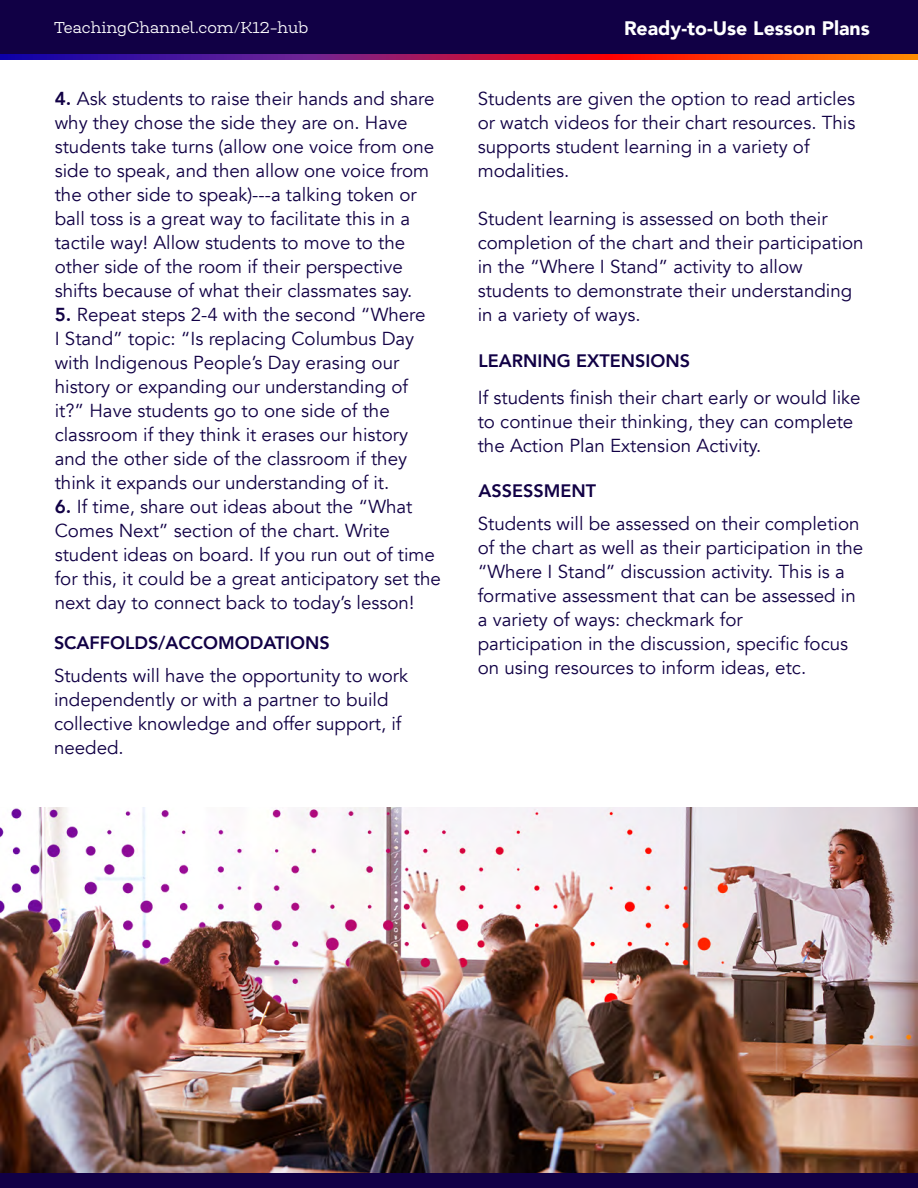
<style>
.page{position:relative;width:918px;height:1188px;background:#fff}
.page>*{position:absolute;margin:0;border:0;box-sizing:border-box;transform-origin:0 0}
.t1{font:900 19.5px "Avenir";color:#fff}
.t2{font:18.75px/24px "Avenir";color:#110045}
.t3{font:800 18px "Avenir";color:#110045}
.t4{font:15px "Queulat Alt";color:#fff}
.s1{font-weight:800}
</style>
<div class="page">
<div style="left:0;top:0;width:918px;height:54px;background:#110045"></div>
<svg style="left:0;top:54px;width:918px;height:6px;background:#a6234d"></svg>
<div style="left:0;top:1173px;width:918px;height:15px;background:#110045"></div>
<img style="left:0;top:807px;width:918px;height:366px">
<p class="t4" style="left:54px;top:17px;width:256px">TeachingChannel.com/K12-hub</p>
<p class="t1" style="left:624px;top:11px;width:247px">Ready-to-Use Lesson Plans</p>
<p class="t2" style="left:55px;top:87px;width:381px"><span class="s1">4.</span> Ask students to raise their hands and share why they chose the side they are on. Have students take turns (allow one voice from one side to speak, and then allow one voice from the other side to speak)---a talking token or ball toss is a great way to facilitate this in a tactile way! Allow students to move to the other side of the room if their perspective shifts because of what their classmates say.</p>
<p class="t2" style="left:55px;top:303px;width:372px"><span class="s1">5.</span> Repeat steps 2-4 with the second “Where I Stand” topic: “Is replacing Columbus Day with Indigenous People’s Day erasing our history or expanding our understanding of it?” Have students go to one side of the classroom if they think it erases our history and the other side of the classroom if they think it expands our understanding of it.</p>
<p class="t2" style="left:55px;top:495px;width:388px"><span class="s1">6.</span> If time, share out ideas about the “What Comes Next” section of the chart. Write student ideas on board. If you run out of time for this, it could be a great anticipatory set the next day to connect back to today’s lesson!</p>
<p class="t3" style="left:54px;top:629px;width:277px">SCAFFOLDS/ACCOMODATIONS</p>
<p class="t2" style="left:54px;top:664px;width:356px">Students will have the opportunity to work independently or with a partner to build collective knowledge and offer support, if needed.</p>
<p class="t2" style="left:478px;top:87px;width:379px">Students are given the option to read articles or watch videos for their chart resources. This supports student learning in a variety of modalities.</p>
<p class="t2" style="left:478px;top:207px;width:387px">Student learning is assessed on both their completion of the chart and their participation in the “Where I Stand” activity to allow students to demonstrate their understanding in a variety of ways.</p>
<p class="t3" style="left:478px;top:347px;width:213px">LEARNING EXTENSIONS</p>
<p class="t2" style="left:478px;top:386px;width:384px">If students finish their chart early or would like to continue their thinking, they can complete the Action Plan Extension Activity.</p>
<p class="t3" style="left:478px;top:477px;width:119px">ASSESSMENT</p>
<p class="t2" style="left:478px;top:511px;width:387px">Students will be assessed on their completion of the chart as well as their participation in the “Where I Stand” discussion activity. This is a formative assessment that can be assessed in a variety of ways: checkmark for<br>participation in the discussion, specific focus on using resources to inform ideas, etc.</p>
</div>
